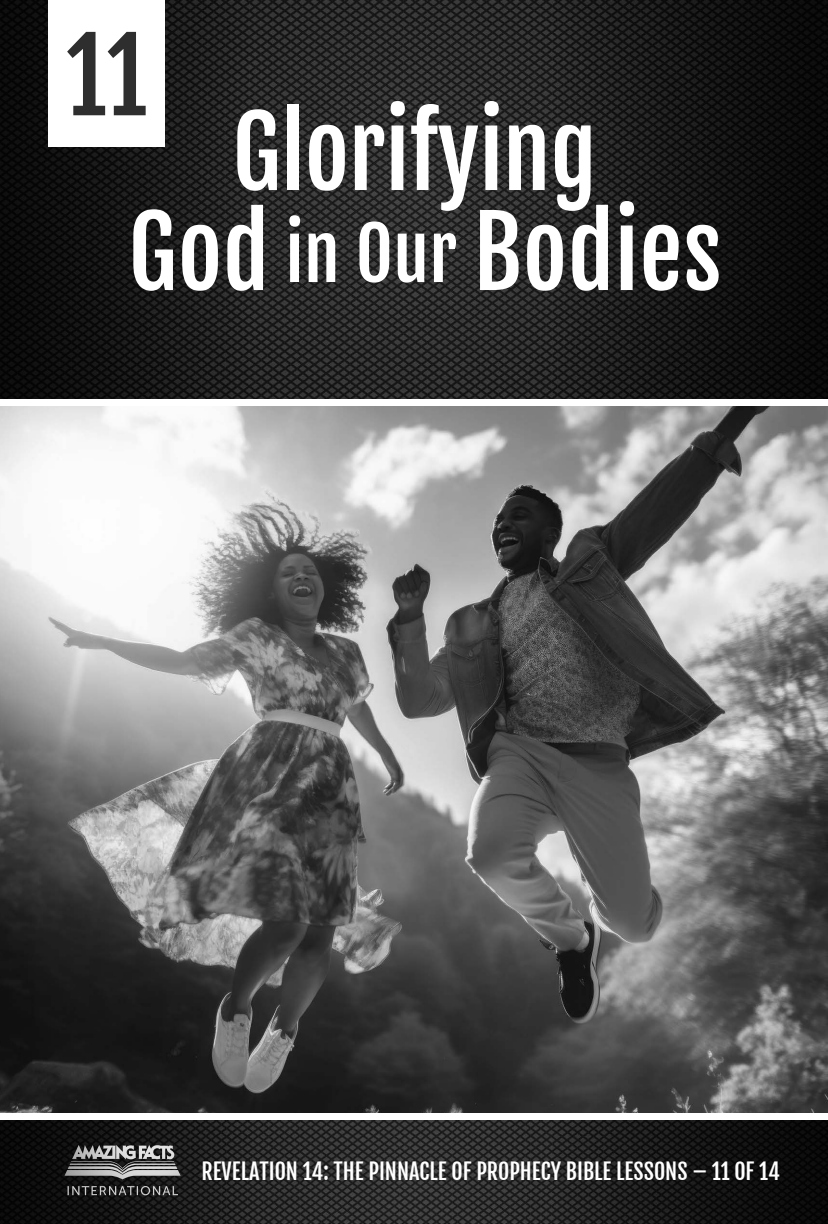
<style>
.page{position:relative;width:828px;height:1224px;background:#fff}
.page>*{position:absolute;margin:0;border:0;box-sizing:border-box;transform-origin:0 0}
.Cover_Number{font:100px "Fjalla One";color:#2e2e2e}
.Cover_Title{font:96px/100px "Fjalla One";letter-spacing:-.005em;color:#fff;text-align:center}
.Cover_Lower_Description{font:22px "Fjalla One";color:#fff}
.s1{font-size:72px}
</style>
<div class="page">
<img style="left:0;top:406px;width:828px;height:707px">
<svg style="left:0;top:0;width:828px;height:399px;background:#1d1d1d"></svg>
<div style="left:48px;top:0;width:117px;height:146px;background:#fff"></div>
<svg style="left:0;top:1120px;width:828px;height:104px;background:#1f1f1f"></svg>
<svg style="left:72px;top:1145px;width:77px;height:14px"></svg>
<svg style="left:68px;top:1186px;width:110px;height:9px"></svg>
<p class="Cover_Number" style="left:66px;top:14px;width:82px">11</p>
<p class="Cover_Title" style="left:128px;top:102px;width:595px">Glorifying<br>God <span class="s1">in Our</span> Bodies</p>
<p class="Cover_Lower_Description" style="left:201px;top:1158px;width:580px">REVELATION 14: THE PINNACLE OF PROPHECY BIBLE LESSONS – 11 OF 14</p>
</div>
